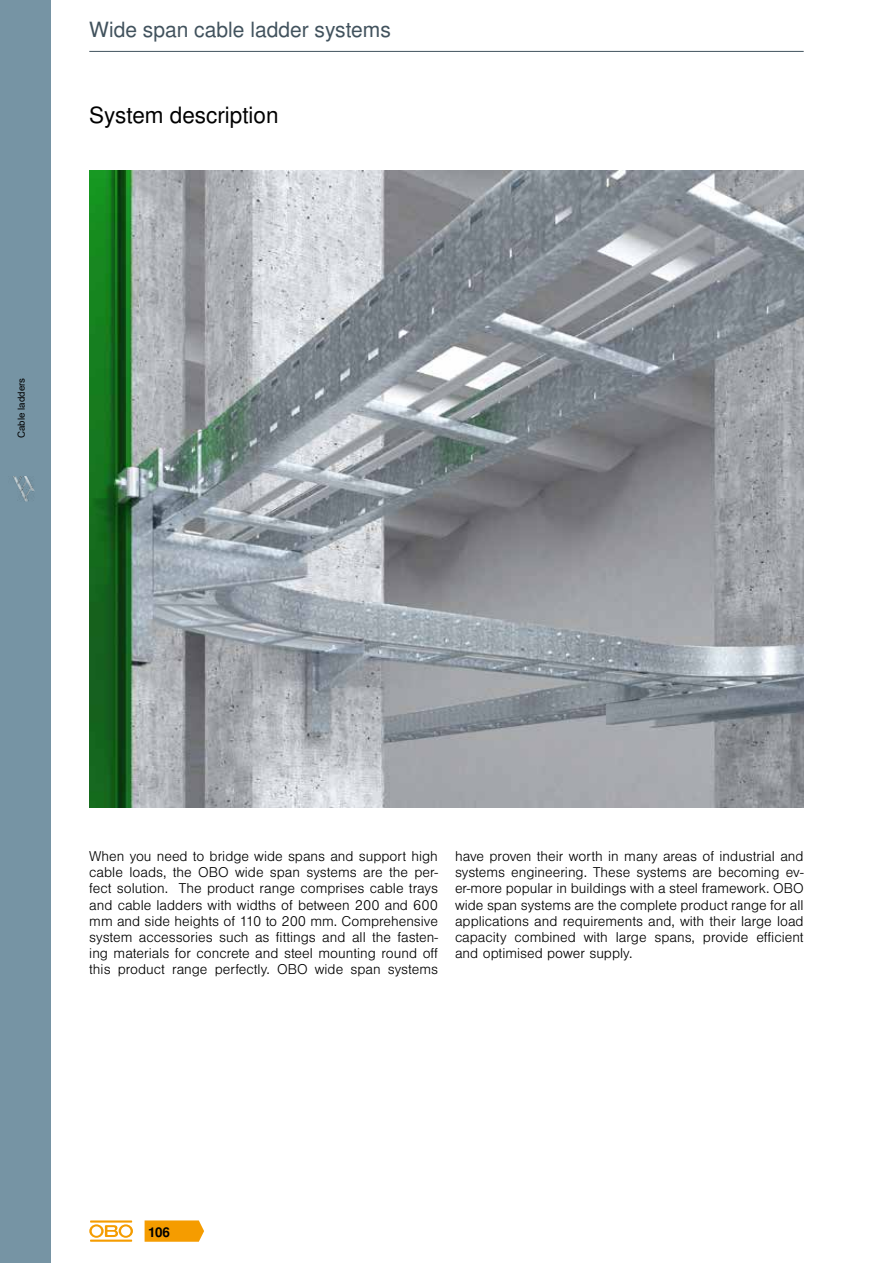
<style>
.page{position:relative;width:893px;height:1263px;background:#fff}
.page>*{position:absolute;margin:0;border:0;box-sizing:border-box;transform-origin:0 0}
.t1{font:22.5px "Nimbus San LOT";color:#000}
.t2{font:21px "Nimbus San LOT";color:#41525d}
.t3{font:300 13.5px/16.2px "Nimbus San LOT";color:#000;text-align:justify}
.t4{font:700 13.5px "Nimbus San LOT";color:#000}
.t5{font:9.75px "Arial";color:#000}
</style>
<div class="page">
<img style="left:89px;top:170px;width:715px;height:638px">
<hr style="left:89px;top:51px;width:715px;height:1px;background:#41525d">
<div style="left:0;top:0;width:51px;height:1263px;background:#7694a4"></div>
<svg style="left:145px;top:1220px;width:59px;height:22px"></svg>
<hr style="left:90px;top:1239px;width:42px;height:3px;background:#f59c00">
<svg style="left:89px;top:1224px;width:44px;height:14px"></svg>
<hr style="left:90px;top:1220px;width:42px;height:2px;background:#f59c00">
<img style="left:12px;top:476px;width:22px;height:26px">
<h2 class="t2" style="left:89px;top:17px;width:303px">Wide span cable ladder systems</h2>
<h1 class="t1" style="left:89px;top:102px;width:191px">System description</h1>
<p class="t5" style="left:15px;top:438px;width:62px;rotate:-90deg">Cable ladders</p>
<p class="t3" style="left:89px;top:848px;width:350px">When you need to bridge wide spans and support high cable loads, the OBO wide span systems are the per&shy;fect solution. The product range comprises cable trays and cable ladders with widths of between 200 and 600 mm and side heights of 110 to 200 mm. Comprehensive system accessories such as fittings and all the fasten&shy;ing materials for concrete and steel mounting round off this product range perfectly. OBO wide span systems</p>
<p class="t3" style="left:455px;top:848px;width:350px">have proven their worth in many areas of industrial and systems engineering. These systems are becoming ev&shy;er-more popular in buildings with a steel framework. OBO wide span systems are the complete product range for all applications and requirements and, with their large load capacity combined with large spans, provide efficient and optimised power supply.</p>
<p class="t4" style="left:148px;top:1224px;width:24px">106</p>
</div>
